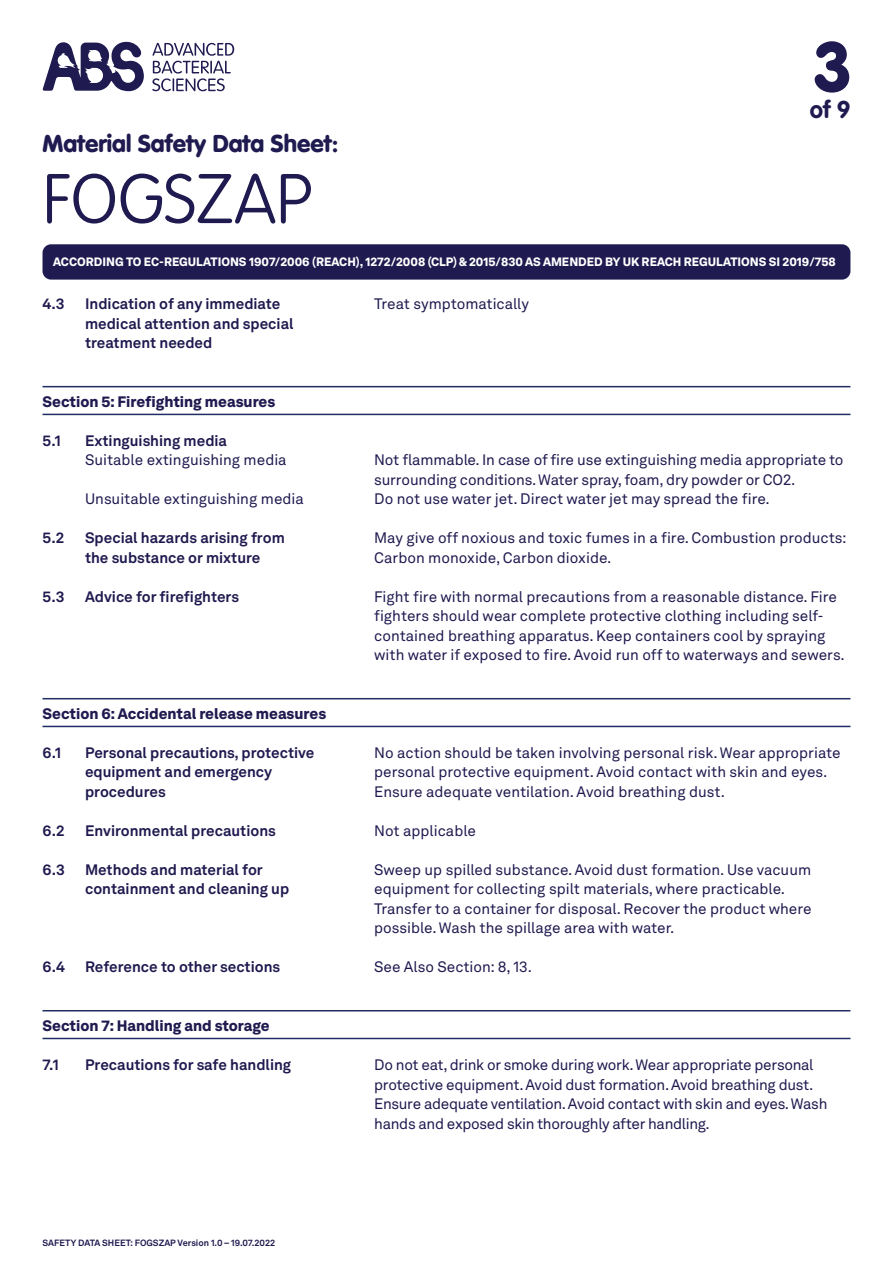
<style>
.page{position:relative;width:893px;height:1263px;background:#fff}
.page>*{position:absolute;margin:0;border:0;box-sizing:border-box;transform-origin:0 0}
.t1{font:100 69px "VAG Rounded LT Pro";color:#1f1a4f}
.t2{font:900 69px "VAG Rounded LT Pro";color:#1f1a4f}
.t3{font:900 24px "VAG Rounded LT Pro";color:#1f1a4f}
.t4{font:700 24px "VAG Rounded LT Pro";color:#1f1a4f}
.SDS_Paragraph{font:15px/19.5px "Akkurat LL";color:#1f1a4f}
.SDS_Numbered_Headers{font:700 15px/19.5px "Akkurat LL";color:#1f1a4f}
.SDS_Paragraph-2{font:15px/19.5px "Akkurat LL";letter-spacing:-.02em;color:#1f1a4f}
.SDS_Paragraph-3{font:700 15px "Akkurat LL";color:#1f1a4f}
.t5{font:900 15px "Akkurat LL";color:#1f1a4f}
.t6{font:900 12px "Akkurat LL";color:#fff}
.t7{font:700 9px "Akkurat LL";color:#1f1a4f}
</style>
<div class="page">
<svg style="left:43px;top:42px;width:101px;height:49px"></svg>
<svg style="left:152px;top:43px;width:82px;height:48px"></svg>
<div style="left:43px;top:244px;width:807px;height:36px;background:#1f1a4f;border-radius:9px"></div>
<hr style="left:43px;top:386px;width:807px;height:1px;background:#202c64">
<hr style="left:43px;top:414px;width:807px;height:1px;background:#202c64">
<hr style="left:43px;top:698px;width:807px;height:1px;background:#202c64">
<hr style="left:43px;top:726px;width:807px;height:1px;background:#202c64">
<hr style="left:43px;top:1010px;width:807px;height:1px;background:#202c64">
<hr style="left:43px;top:1038px;width:807px;height:1px;background:#202c64">
<h1 class="t2" style="left:815px;top:21px;width:37px">3</h1>
<h2 class="t3" style="left:43px;top:127px;width:298px">Material Safety Data Sheet:</h2>
<h1 class="t1" style="left:43px;top:159px;width:271px">FOGSZAP</h1>
<h2 class="t4" style="left:810px;top:94px;width:42px">of 9</h2>
<p class="t6" style="left:53px;top:252px;width:784px">ACCORDING TO EC-REGULATIONS 1907/2006 (REACH), 1272/2008 (CLP) &amp; 2015/830 AS AMENDED BY UK REACH REGULATIONS SI 2019/758</p>
<p class="SDS_Paragraph-3" style="left:43px;top:292px;width:24px">4.3</p>
<p class="SDS_Paragraph-3" style="left:85px;top:292px;width:197px">Indication of any immediate</p>
<p class="SDS_Paragraph" style="left:374px;top:294px;width:156px">Treat symptomatically</p>
<p class="SDS_Numbered_Headers" style="left:85px;top:313px;width:210px">medical attention and special treatment needed</p>
<p class="t5" style="left:43px;top:390px;width:234px">Section 5: Firefighting measures</p>
<p class="SDS_Numbered_Headers" style="left:43px;top:430px;width:20px">5.1</p>
<p class="SDS_Numbered_Headers" style="left:85px;top:430px;width:144px">Extinguishing media</p>
<p class="SDS_Paragraph" style="left:85px;top:450px;width:203px">Suitable extinguishing media</p>
<p class="SDS_Paragraph" style="left:374px;top:450px;width:471px">Not flammable. In case of fire use extinguishing media appropriate to surrounding conditions. Water spray, foam, dry powder or CO2.</p>
<p class="SDS_Paragraph" style="left:85px;top:489px;width:220px">Unsuitable extinguishing media</p>
<p class="SDS_Paragraph" style="left:374px;top:489px;width:397px">Do not use water jet. Direct water jet may spread the fire.</p>
<p class="SDS_Paragraph-3" style="left:43px;top:526px;width:23px">5.2</p>
<p class="SDS_Paragraph-3" style="left:85px;top:526px;width:201px">Special hazards arising from</p>
<p class="SDS_Paragraph" style="left:374px;top:528px;width:474px">May give off noxious and toxic fumes in a fire. Combustion products:</p>
<p class="SDS_Paragraph-3" style="left:85px;top:546px;width:177px">the substance or mixture</p>
<p class="SDS_Paragraph" style="left:374px;top:547px;width:239px">Carbon monoxide, Carbon dioxide.</p>
<p class="SDS_Paragraph-3" style="left:43px;top:585px;width:23px">5.3</p>
<p class="SDS_Paragraph-3" style="left:85px;top:585px;width:155px">Advice for firefighters</p>
<p class="SDS_Paragraph" style="left:374px;top:586px;width:472px">Fight fire with normal precautions from a reasonable distance. Fire fighters should wear complete protective clothing including self&shy;contained breathing apparatus. Keep containers cool by spraying with water if exposed to fire. Avoid run off to waterways and sewers.</p>
<p class="t5" style="left:43px;top:702px;width:285px">Section 6: Accidental release measures</p>
<p class="SDS_Numbered_Headers" style="left:43px;top:742px;width:20px">6.1</p>
<p class="SDS_Numbered_Headers" style="left:85px;top:742px;width:231px">Personal precautions, protective</p>
<p class="SDS_Paragraph" style="left:374px;top:742px;width:468px">No action should be taken involving personal risk. Wear appropriate</p>
<p class="SDS_Numbered_Headers" style="left:85px;top:761px;width:189px">equipment and emergency</p>
<p class="SDS_Paragraph" style="left:374px;top:762px;width:455px">personal protective equipment. Avoid contact with skin and eyes.</p>
<p class="SDS_Numbered_Headers" style="left:85px;top:781px;width:82px">procedures</p>
<p class="SDS_Paragraph" style="left:374px;top:781px;width:352px">Ensure adequate ventilation. Avoid breathing dust.</p>
<p class="SDS_Numbered_Headers" style="left:43px;top:820px;width:23px">6.2</p>
<p class="SDS_Numbered_Headers" style="left:85px;top:820px;width:192px">Environmental precautions</p>
<p class="SDS_Paragraph" style="left:374px;top:820px;width:103px">Not applicable</p>
<p class="SDS_Numbered_Headers" style="left:43px;top:859px;width:24px">6.3</p>
<p class="SDS_Numbered_Headers" style="left:85px;top:859px;width:179px">Methods and material for</p>
<p class="SDS_Paragraph" style="left:374px;top:859px;width:438px">Sweep up spilled substance. Avoid dust formation. Use vacuum</p>
<p class="SDS_Numbered_Headers" style="left:85px;top:878px;width:206px">containment and cleaning up</p>
<p class="SDS_Paragraph" style="left:374px;top:879px;width:439px">equipment for collecting spilt materials, where practicable.<br>Transfer to a container for disposal. Recover the product where possible. Wash the spillage area with water.</p>
<p class="SDS_Numbered_Headers" style="left:43px;top:956px;width:24px">6.4</p>
<p class="SDS_Numbered_Headers" style="left:85px;top:956px;width:197px">Reference to other sections</p>
<p class="SDS_Paragraph" style="left:374px;top:957px;width:159px">See Also Section: 8, 13.</p>
<p class="t5" style="left:43px;top:1014px;width:229px">Section 7: Handling and storage</p>
<p class="SDS_Paragraph-3" style="left:43px;top:1053px;width:18px">7.1</p>
<p class="SDS_Paragraph-3" style="left:85px;top:1053px;width:208px">Precautions for safe handling</p>
<p class="SDS_Paragraph-2" style="left:374px;top:1054px;width:455px">Do not eat, drink or smoke during work. Wear appropriate personal protective equipment. Avoid dust formation. Avoid breathing dust.<br>Ensure adequate ventilation. Avoid contact with skin and eyes. Wash hands and exposed skin thoroughly after handling.</p>
<p class="t7" style="left:43px;top:1235px;width:234px">SAFETY DATA SHEET: FOGSZAP Version 1.0 – 19.07.2022</p>
</div>
